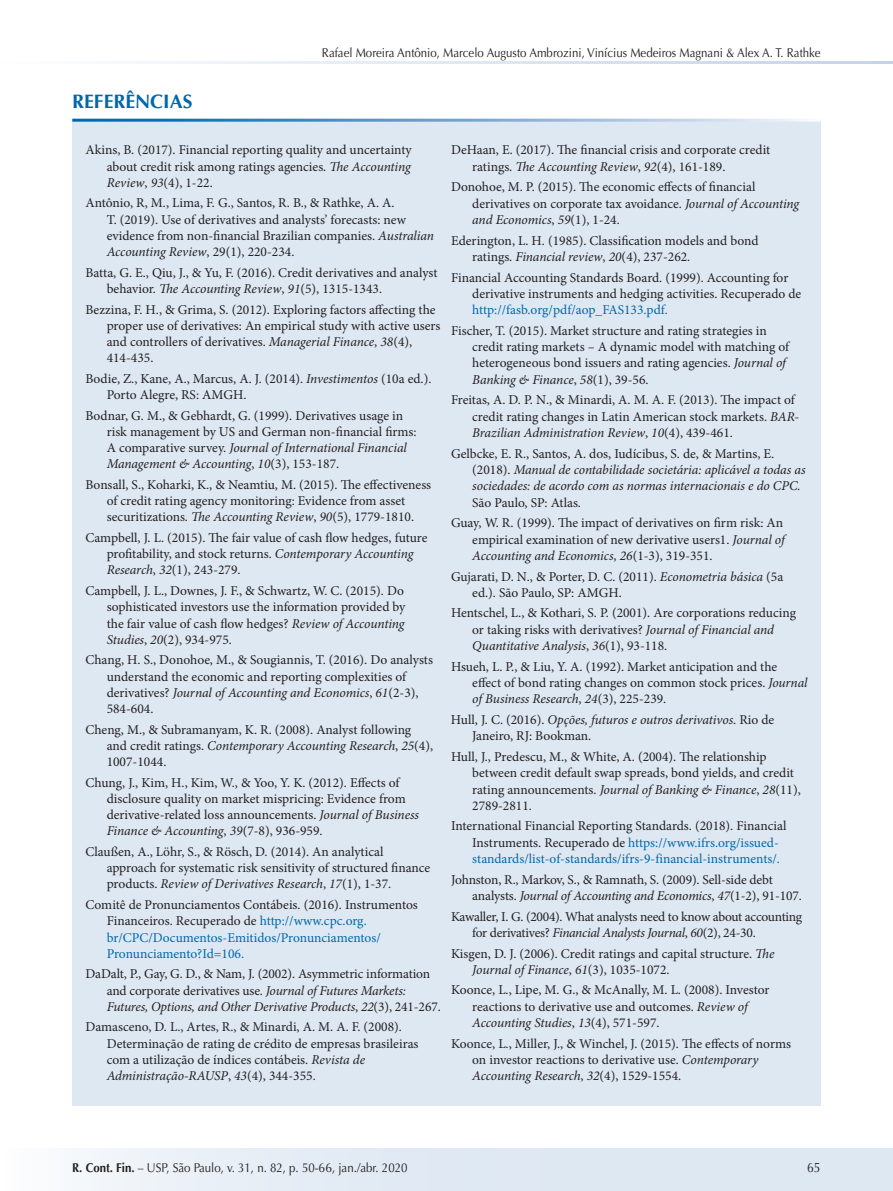
<style>
.page{position:relative;width:893px;height:1191px;background:#fff}
.page>*{position:absolute;margin:0;border:0;box-sizing:border-box;transform-origin:0 0}
.SUBTITULOS{font:700 19.5px "Optima LT Std";color:#0068a9}
.REFERENCES{font:13.5px/16.2px "Minion Pro";color:#231f20}
.REFERENCES-2{font:13.5px/16.2px "Minion Pro";color:#0068a9}
.REFERENCES-3{font:italic 13.5px/16.4px "Minion Pro";letter-spacing:-.005em;color:#231f20}
.REFERENCES-4{font:13.5px/16.4px "Minion Pro";letter-spacing:-.02em;color:#231f20}
.t1{font:13.5px "Optima LT Std";color:#231f20;scale:.9 1}
.t2{font:12.75px "Optima LT Std";color:#231f20;scale:.9 1}
.s1{font-style:italic}
.s2{color:#231f20}
.s3{color:#0068a9}
.s4{font-style:normal}
.s5{font-weight:700}
.s6{font-style:inherit}
</style>
<div class="page">
<div style="left:0;top:1148px;width:893px;height:43px;background:linear-gradient(to right,#f2f6fa,#d7e3f1)"></div>
<hr style="left:0;top:61px;width:893px;height:3px;background:#c2d3e9">
<div style="left:72px;top:119px;width:749px;height:987px;background:#dee8f3"></div>
<hr style="left:72px;top:119px;width:749px;height:3px;background:#fff">
<p class="t2" style="left:322px;top:45px;width:556px">Rafael Moreira Antônio, Marcelo Augusto Ambrozini, Vinícius Medeiros Magnani &amp; Alex A. T. Rathke</p>
<p class="SUBTITULOS" style="left:72px;top:90px;width:122px">REFERÊNCIAS</p>
<p class="REFERENCES" style="left:107px;top:142px;width:307px;text-align:justify;text-indent:-21px">Akins, B. (2017). Financial reporting quality and uncertainty about credit risk among ratings agencies. <span class="s1">The Accounting Review</span>, <span class="s1">93</span>(4), 1-22.</p>
<p class="REFERENCES" style="left:107px;top:195px;width:329px;text-indent:-21px">Antônio, R, M., Lima, F. G., Santos, R. B., &amp; Rathke, A. A.<br>T. (2019). Use of derivatives and analysts’ forecasts: new evidence from non-financial Brazilian companies. <span class="s1">Australian Accounting Review</span>, 29(1), 220-234.</p>
<p class="REFERENCES" style="left:107px;top:264px;width:332px;text-indent:-21px">Batta, G. E., Qiu, J., &amp; Yu, F. (2016). Credit derivatives and analyst behavior. <span class="s1">The Accounting Review</span>, <span class="s1">91</span>(5), 1315-1343.</p>
<p class="REFERENCES" style="left:107px;top:301px;width:335px;text-indent:-21px">Bezzina, F. H., &amp; Grima, S. (2012). Exploring factors affecting the proper use of derivatives: An empirical study with active users and controllers of derivatives. <span class="s1">Managerial Finance</span>, <span class="s1">38</span>(4), 414-435.</p>
<p class="REFERENCES" style="left:107px;top:370px;width:326px;text-indent:-21px">Bodie, Z., Kane, A., Marcus, A. J. (2014). <span class="s1">Investimentos</span> (10a ed.).<br>Porto Alegre, RS: AMGH.</p>
<p class="REFERENCES" style="left:107px;top:407px;width:311px;text-indent:-21px">Bodnar, G. M., &amp; Gebhardt, G. (1999). Derivatives usage in risk management by US and German non‐financial firms:<br>A comparative survey. <span class="s1">Journal of International Financial Management &amp; Accounting</span>, <span class="s1">10</span>(3), 153-187.</p>
<p class="REFERENCES" style="left:85px;top:476px;width:347px;text-align:center">Bonsall, S., Koharki, K., &amp; Neamtiu, M. (2015). The effectiveness of credit rating agency monitoring: Evidence from asset securitizations. <span class="s1">The Accounting Review</span>, <span class="s1">90</span>(5), 1779-1810.</p>
<p class="REFERENCES" style="left:107px;top:529px;width:322px;text-indent:-21px">Campbell, J. L. (2015). The fair value of cash flow hedges, future profitability, and stock returns. <span class="s1">Contemporary Accounting<br>Research</span>, <span class="s1">32</span>(1), 243-279.</p>
<p class="REFERENCES" style="left:107px;top:582px;width:300px;text-align:justify;text-indent:-21px">Campbell, J. L., Downes, J. F., &amp; Schwartz, W. C. (2015). Do sophisticated investors use the information provided by the fair value of cash flow hedges? <span class="s1">Review of Accounting Studies</span>, <span class="s1">20</span>(2), 934-975.</p>
<p class="REFERENCES" style="left:107px;top:652px;width:328px;text-indent:-21px">Chang, H. S., Donohoe, M., &amp; Sougiannis, T. (2016). Do analysts understand the economic and reporting complexities of derivatives? <span class="s1">Journal of Accounting and Economics</span>, <span class="s1">61</span>(2-3), 584-604.</p>
<p class="REFERENCES" style="left:107px;top:721px;width:328px;text-indent:-21px">Cheng, M., &amp; Subramanyam, K. R. (2008). Analyst following and credit ratings. <span class="s1">Contemporary Accounting Research</span>, <span class="s1">25</span>(4),<br>1007-1044.</p>
<p class="REFERENCES" style="left:107px;top:774px;width:314px;text-indent:-21px">Chung, J., Kim, H., Kim, W., &amp; Yoo, Y. K. (2012). Effects of disclosure quality on market mispricing: Evidence from derivative‐related loss announcements. <span class="s1">Journal of Business Finance &amp; Accounting</span>, <span class="s1">39</span>(7‐8), 936-959.</p>
<p class="REFERENCES" style="left:107px;top:843px;width:325px;text-indent:-21px">Claußen, A., Löhr, S., &amp; Rösch, D. (2014). An analytical approach for systematic risk sensitivity of structured finance products. <span class="s1">Review of Derivatives Research</span>, <span class="s1">17</span>(1), 1-37.</p>
<p class="REFERENCES-2" style="left:107px;top:896px;width:313px;text-indent:-21px"><span class="s2">Comitê de Pronunciamentos Contábeis. (2016). Instrumentos Financeiros. Recuperado de</span> http://www.cpc.org. br/CPC/Documentos-Emitidos/Pronunciamentos/ Pronunciamento?Id=106.</p>
<p class="REFERENCES" style="left:107px;top:966px;width:336px;text-indent:-21px">DaDalt, P., Gay, G. D., &amp; Nam, J. (2002). Asymmetric information and corporate derivatives use. <span class="s1">Journal of Futures Markets:<br>Futures, Options, and Other Derivative Products</span>, <span class="s1">22</span>(3), 241-267.</p>
<p class="REFERENCES" style="left:107px;top:1019px;width:313px;text-indent:-21px">Damasceno, D. L., Artes, R., &amp; Minardi, A. M. A. F. (2008).<br>Determinação de rating de crédito de empresas brasileiras com a utilização de índices contábeis. <span class="s1">Revista de Administração-RAUSP</span>, <span class="s1">43</span>(4), 344-355.</p>
<p class="REFERENCES" style="left:472px;top:142px;width:300px;text-indent:-21px">DeHaan, E. (2017). The financial crisis and corporate credit ratings. <span class="s1">The Accounting Review</span>, <span class="s1">92</span>(4), 161-189.</p>
<p class="REFERENCES" style="left:472px;top:179px;width:328px;text-indent:-21px">Donohoe, M. P. (2015). The economic effects of financial derivatives on corporate tax avoidance. <span class="s1">Journal of Accounting and Economics</span>, <span class="s1">59</span>(1), 1-24.</p>
<p class="REFERENCES" style="left:472px;top:232px;width:288px;text-indent:-21px">Ederington, L. H. (1985). Classification models and bond ratings. <span class="s1">Financial review</span>, <span class="s1">20</span>(4), 237-262.</p>
<p class="REFERENCES" style="left:472px;top:269px;width:331px;text-indent:-21px">Financial Accounting Standards Board. (1999). Accounting for derivative instruments and hedging activities. Recuperado de <span class="s3">http://fasb.org/pdf/aop_FAS133.pdf.</span></p>
<p class="REFERENCES" style="left:472px;top:322px;width:318px;text-indent:-21px">Fischer, T. (2015). Market structure and rating strategies in credit rating markets – A dynamic model with matching of heterogeneous bond issuers and rating agencies. <span class="s1">Journal of Banking &amp; Finance</span>, <span class="s1">58</span>(1), 39-56.</p>
<p class="REFERENCES" style="left:472px;top:392px;width:328px;text-indent:-21px">Freitas, A. D. P. N., &amp; Minardi, A. M. A. F. (2013). The impact of credit rating changes in Latin American stock markets. <span class="s1">BAR-<br>Brazilian Administration Review</span>, <span class="s1">10</span>(4), 439-461.</p>
<p class="REFERENCES-3" style="left:472px;top:445px;width:335px;text-indent:-21px"><span class="s4">Gelbcke, E. R., Santos, A. dos, Iudícibus, S. de, &amp; Martins, E. (2018).</span> Manual de contabilidade societária: aplicável a todas as sociedades: de acordo com as normas internacionais e do CPC.<br><span class="s4">São Paulo, SP: Atlas.</span></p>
<p class="REFERENCES" style="left:472px;top:515px;width:314px;text-align:justify;text-indent:-21px">Guay, W. R. (1999). The impact of derivatives on firm risk: An empirical examination of new derivative users1. <span class="s1">Journal of Accounting and Economics</span>, <span class="s1">26</span>(1-3), 319-351.</p>
<p class="REFERENCES" style="left:472px;top:568px;width:313px;text-indent:-21px">Gujarati, D. N., &amp; Porter, D. C. (2011). <span class="s1">Econometria básica</span> (5a ed.). São Paulo, SP: AMGH.</p>
<p class="REFERENCES" style="left:472px;top:605px;width:325px;text-indent:-21px">Hentschel, L., &amp; Kothari, S. P. (2001). Are corporations reducing or taking risks with derivatives? <span class="s1">Journal of Financial and<br>Quantitative Analysis</span>, <span class="s1">36</span>(1), 93-118.</p>
<p class="REFERENCES" style="left:472px;top:658px;width:337px;text-indent:-21px">Hsueh, L. P., &amp; Liu, Y. A. (1992). Market anticipation and the effect of bond rating changes on common stock prices. <span class="s1">Journal of Business Research</span>, <span class="s1">24</span>(3), 225-239.</p>
<p class="REFERENCES" style="left:472px;top:711px;width:303px;text-indent:-21px">Hull, J. C. (2016). <span class="s1">Opções, futuros e outros derivativos</span>. Rio de<br>Janeiro, RJ: Bookman.</p>
<p class="REFERENCES" style="left:472px;top:748px;width:330px;text-indent:-21px">Hull, J., Predescu, M., &amp; White, A. (2004). The relationship between credit default swap spreads, bond yields, and credit rating announcements. <span class="s1">Journal of Banking &amp; Finance</span>, <span class="s1">28</span>(11), 2789-2811.</p>
<p class="REFERENCES-2" style="left:472px;top:818px;width:316px;text-indent:-21px"><span class="s2">International Financial Reporting Standards. (2018). Financial<br>Instruments. Recuperado de</span> https://www.ifrs.org/issued&shy;standards/list-of-standards/ifrs-9-financial-instruments/.</p>
<p class="REFERENCES" style="left:472px;top:871px;width:331px;text-indent:-21px">Johnston, R., Markov, S., &amp; Ramnath, S. (2009). Sell-side debt analysts. <span class="s1">Journal of Accounting and Economics</span>, <span class="s1">47</span>(1-2), 91-107.</p>
<p class="REFERENCES-4" style="left:472px;top:908px;width:331px;text-indent:-21px">Kawaller, I. G. (2004). What analysts need to know about accounting for derivatives? <span class="s1">Financial Analysts Journal</span>, <span class="s1">60</span>(2), 24-30.</p>
<p class="REFERENCES" style="left:472px;top:945px;width:304px;text-indent:-21px">Kisgen, D. J. (2006). Credit ratings and capital structure. <span class="s1">The<br>Journal of Finance</span>, <span class="s1">61</span>(3), 1035-1072.</p>
<p class="REFERENCES" style="left:472px;top:982px;width:299px;text-indent:-21px">Koonce, L., Lipe, M. G., &amp; McAnally, M. L. (2008). Investor reactions to derivative use and outcomes. <span class="s1">Review of<br>Accounting Studies</span>, <span class="s1">13</span>(4), 571-597.</p>
<p class="REFERENCES" style="left:472px;top:1035px;width:320px;text-indent:-21px">Koonce, L., Miller, J., &amp; Winchel, J. (2015). The effects of norms on investor reactions to derivative use. <span class="s1">Contemporary<br>Accounting Research</span>, <span class="s1">32</span>(4), 1529-1554.</p>
<p class="t2" style="left:72px;top:1160px;width:374px"><span class="s5">R. Cont. Fin.</span> – USP, São Paulo, v. 31, n. 82, p. 50-<span class="s6">66</span>, jan<span class="s6">./</span>abr. 2020</p>
<p class="t1" style="left:807px;top:1160px;width:17px">65</p>
</div>
